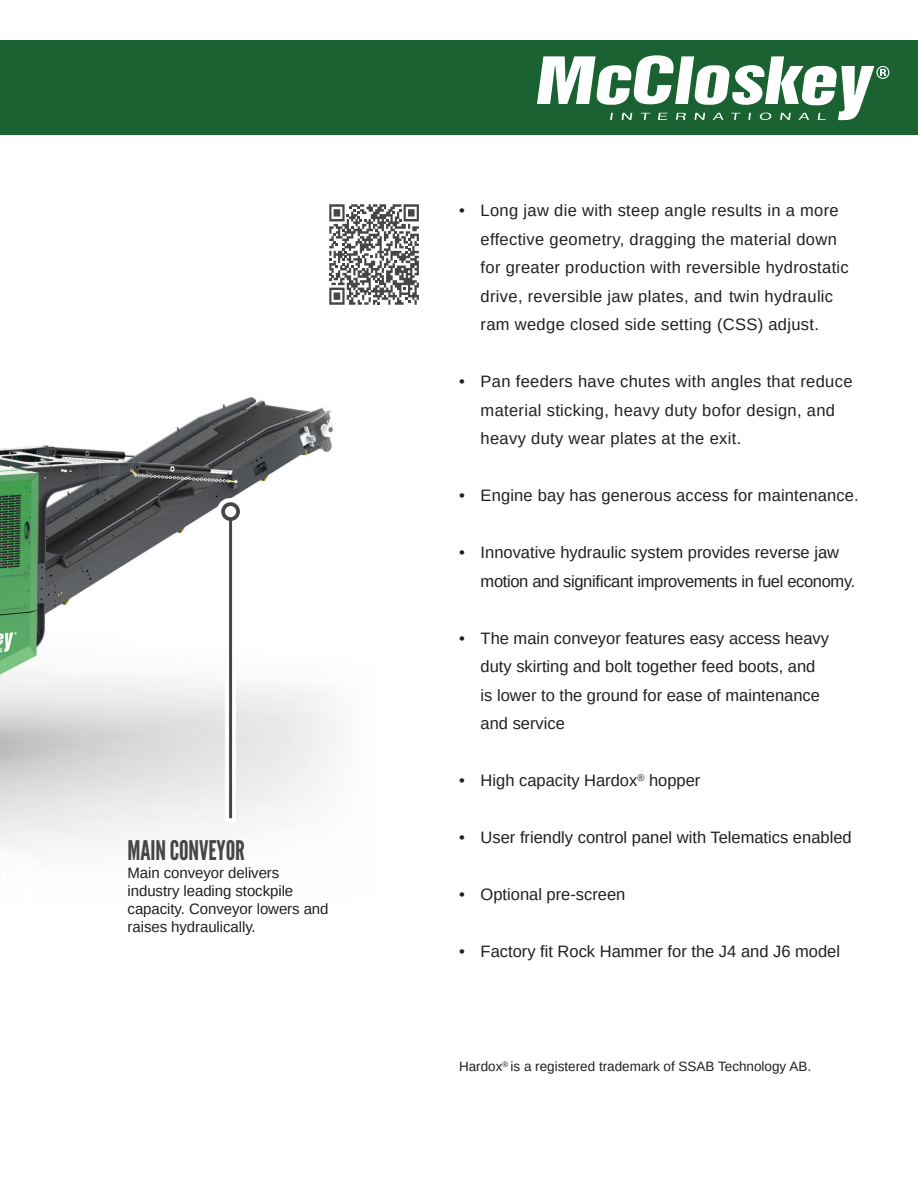
<style>
.page{position:relative;width:918px;height:1188px;background:#fff}
.page>*{position:absolute;margin:0;border:0;box-sizing:border-box;transform-origin:0 0}
.t1{font:27px "League Gothic";letter-spacing:-.005em;color:#454647}
.Main{font:16.5px/28.5px "Arimo";letter-spacing:.01em;color:#231f20}
.t2{font:15px/18px "Arimo";letter-spacing:-.005em;color:#231f20}
.Main-2{font:13.5px "Arimo";color:#231f20}
</style>
<div class="page">
<div style="left:0;top:40px;width:918px;height:95px;background:#1a6232"></div>
<svg style="left:537px;top:55px;width:352px;height:65px"></svg>
<img style="left:0;top:397px;width:340px;height:455px">
<svg style="left:217px;top:498px;width:27px;height:324px"></svg>
<hr style="left:229px;top:519px;width:3px;height:299px;background:#454647">
<div style="left:221px;top:502px;width:19px;height:19px;border:4px solid #454647;border-radius:50%"></div>
<svg style="left:329px;top:204px;width:90px;height:101px"></svg>
<p class="t1" style="left:128px;top:834px;width:119px">MAIN CONVEYOR</p>
<p class="t2" style="left:128px;top:864px;width:203px">Main conveyor delivers industry leading stockpile capacity. Conveyor lowers and raises hydraulically.</p>
<p class="Main" style="left:481px;top:196px;width:370px;text-indent:-22px">• Long jaw die with steep angle results in a more effective geometry, dragging the material down for greater production with reversible hydrostatic drive, reversible jaw plates, and twin hydraulic ram wedge closed side setting (CSS) adjust.</p>
<p class="Main" style="left:481px;top:367px;width:373px;text-indent:-22px">• Pan feeders have chutes with angles that reduce material sticking, heavy duty bofor design, and heavy duty wear plates at the exit.</p>
<p class="Main" style="left:459px;top:481px;width:401px">• Engine bay has generous access for maintenance.</p>
<p class="Main" style="left:481px;top:538px;width:376px;text-indent:-22px">• Innovative hydraulic system provides reverse jaw motion and significant improvements in fuel economy.</p>
<p class="Main" style="left:481px;top:624px;width:350px;text-indent:-22px">• The main conveyor features easy access heavy duty skirting and bolt together feed boots, and is lower to the ground for ease of maintenance and service</p>
<p class="Main" style="left:459px;top:766px;width:243px">• High capacity Hardox<sup>®</sup> hopper</p>
<p class="Main" style="left:459px;top:823px;width:394px">• User friendly control panel with Telematics enabled</p>
<p class="Main" style="left:459px;top:880px;width:168px">• Optional pre-screen</p>
<p class="Main" style="left:459px;top:937px;width:383px">• Factory fit Rock Hammer for the J4 and J6 model</p>
<p class="Main-2" style="left:459px;top:1058px;width:354px">Hardox<sup>®</sup> is a registered trademark of SSAB Technology AB.</p>
</div>
